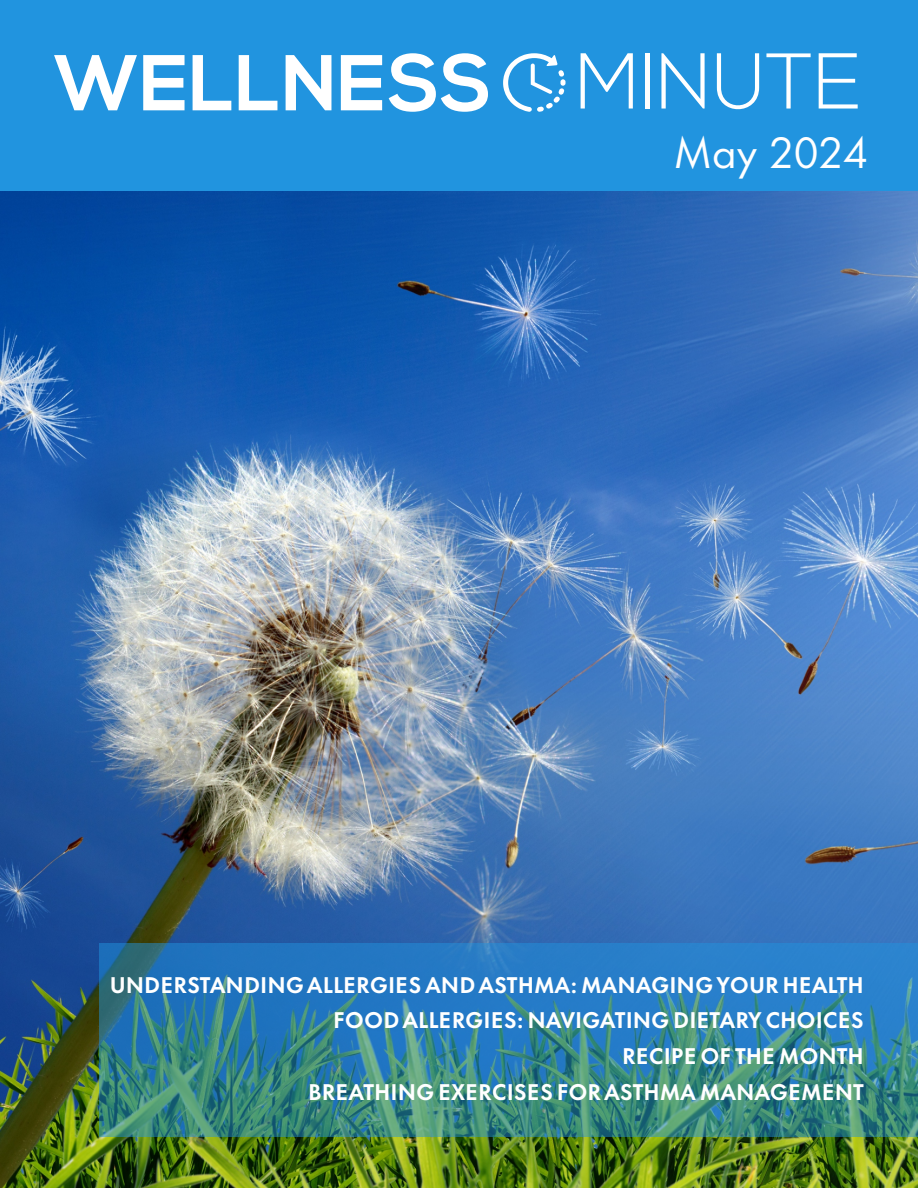
<style>
.page{position:relative;width:918px;height:1188px;background:#fff}
.page>*{position:absolute;margin:0;border:0;box-sizing:border-box;transform-origin:0 0}
.t1{font:700 78.9px "Nexa";color:#fff}
.t2{font:40.5px "Futura Now Text";color:#fff}
.t3{font:700 21px/35.7px "Futura Now Text";color:#fff;text-align:right}
.s1{font-weight:300}
</style>
<div class="page">
<img style="left:0;top:190px;width:918px;height:998px">
<div style="left:0;top:0;width:918px;height:190px;background:#2194df"></div>
<svg style="left:503px;top:53px;width:63px;height:59px"></svg>
<div style="left:99px;top:944px;width:819px;height:193px;background:#2194df;opacity:.5"></div>
<h1 class="t1" style="left:54px;top:51px;width:810px">WELLNESS <span class="s1">MINUTE</span></h1>
<h2 class="t2" style="left:674px;top:135px;width:195px">May 2024</h2>
<p class="t3" style="left:110px;top:969px;width:756px">UNDERSTANDING ALLERGIES AND ASTHMA: MANAGING YOUR HEALTH FOOD ALLERGIES: NAVIGATING DIETARY CHOICES<br>RECIPE OF THE MONTH<br>BREATHING EXERCISES FOR ASTHMA MANAGEMENT</p>
</div>
